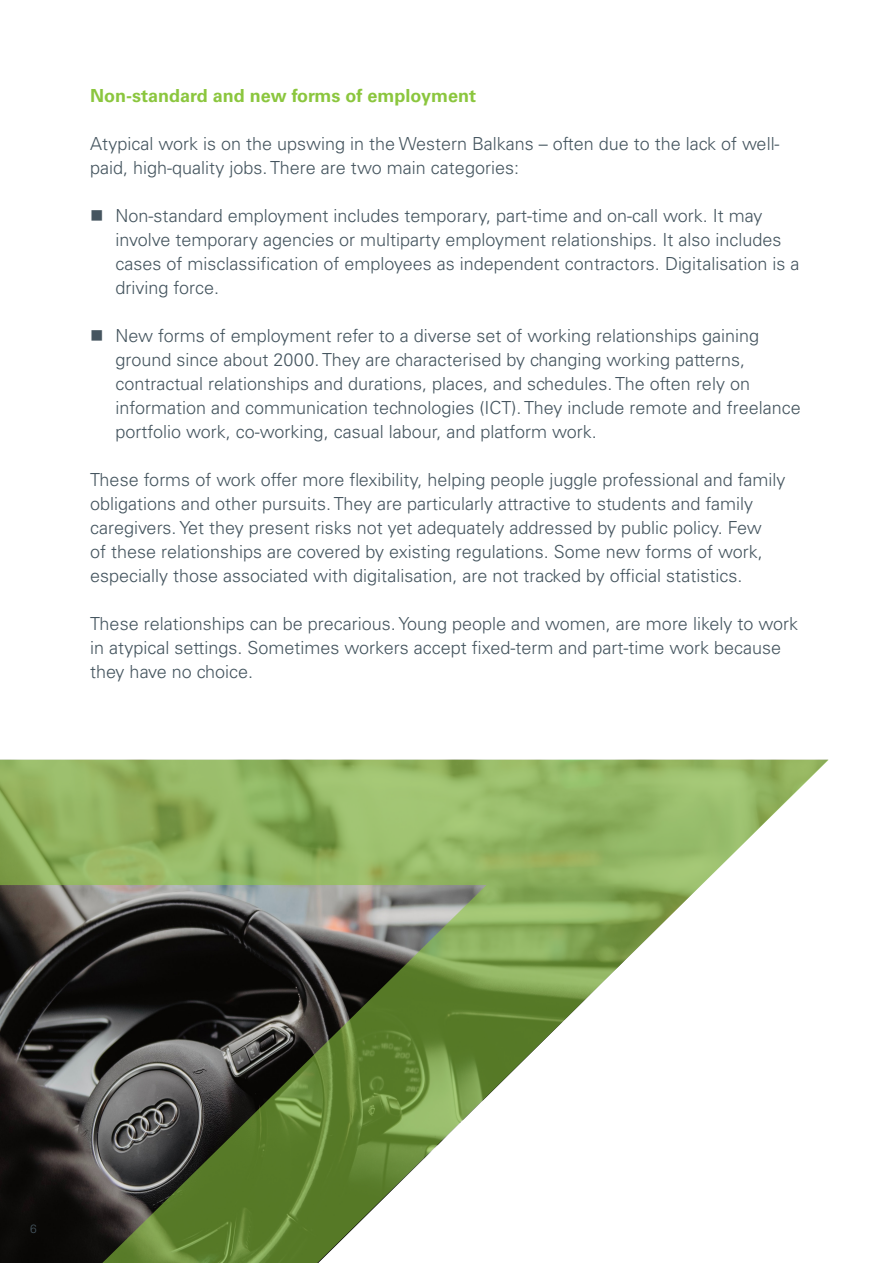
<style>
.page{position:relative;width:893px;height:1263px;background:#fff}
.page>*{position:absolute;margin:0;border:0;box-sizing:border-box;transform-origin:0 0}
.text_12{font:300 18px/24px "Univers LT Std";color:#45555f}
.text_12-2{font:700 18px "Univers LT Std";color:#8bc63e}
.t1{font:300 12px "Univers LT Std";color:#45555f}
</style>
<div class="page">
<svg style="left:0;top:760px;width:829px;height:503px"></svg>
<p class="text_12-2" style="left:90px;top:85px;width:388px">Non-standard and new forms of employment</p>
<p class="text_12" style="left:90px;top:132px;width:691px">Atypical work is on the upswing in the Western Balkans – often due to the lack of well&shy;paid, high-quality jobs. There are two main categories:</p>
<p class="text_12" style="left:116px;top:204px;width:685px">Non-standard employment includes temporary, part-time and on-call work. It may involve temporary agencies or multiparty employment relationships. It also includes cases of misclassification of employees as independent contractors. Digitalisation is a driving force.</p>
<p class="text_12" style="left:116px;top:324px;width:687px">New forms of employment refer to a diverse set of working relationships gaining ground since about 2000. They are characterised by changing working patterns, contractual relationships and durations, places, and schedules. The often rely on information and communication technologies (ICT). They include remote and freelance portfolio work, co-working, casual labour, and platform work.</p>
<p class="text_12" style="left:90px;top:468px;width:697px">These forms of work offer more flexibility, helping people juggle professional and family obligations and other pursuits. They are particularly attractive to students and family caregivers. Yet they present risks not yet adequately addressed by public policy. Few<br>of these relationships are covered by existing regulations. Some new forms of work, especially those associated with digitalisation, are not tracked by official statistics.</p>
<p class="text_12" style="left:90px;top:612px;width:710px">These relationships can be precarious. Young people and women, are more likely to work in atypical settings. Sometimes workers accept fixed-term and part-time work because they have no choice.</p>
<p class="t1" style="left:30px;top:1221px;width:8px">6</p>
</div>
